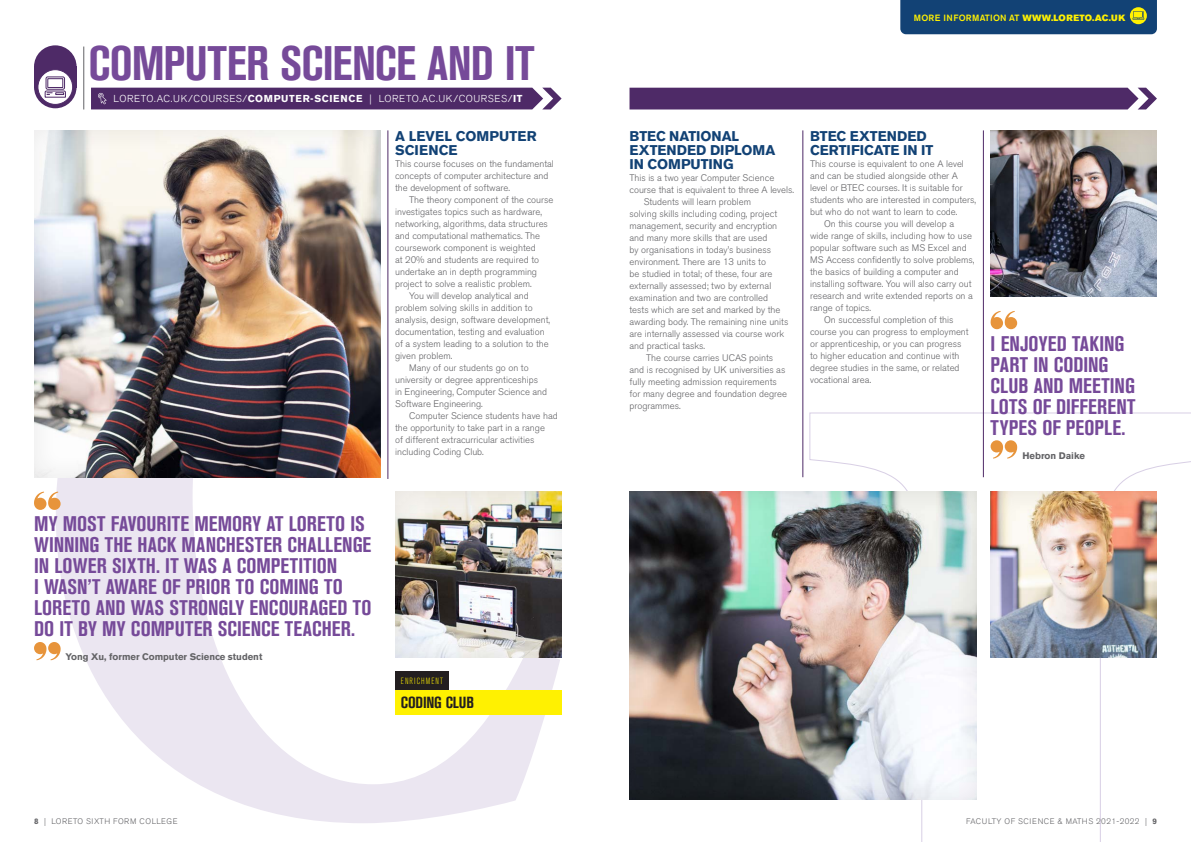
<style>
.page{position:relative;width:1191px;height:842px;background:#fff}
.page>*{position:absolute;margin:0;border:0;box-sizing:border-box;transform-origin:0 0}
.t1{font:700 condensed 48px "Akzidenz Grotesk BE";letter-spacing:-.015em;color:#764a99}
.loreto_tertiary_head{font:700 condensed 21px/21px "Akzidenz Grotesk BE";letter-spacing:.005em;color:#764a99}
.t2{font:700 condensed 16px "Akzidenz Grotesk BE";letter-spacing:-.01em;color:#231f20}
.loreto_tertiary_head-2{font:700 14px/14px "Akzidenz Grotesk BE";color:#124275}
.loreto_body{font:700 14px/14px "Akzidenz Grotesk BE";color:#124275}
.t3{font:300 10px "Akzidenz Grotesk BE";letter-spacing:.055em;color:#fff}
.loreto_body-2{font:300 9.5px/12px "Akzidenz Grotesk BE";color:#636366}
.loreto_body-3{font:700 9.5px "Akzidenz Grotesk BE";color:#636366}
.t4{font:500 9px "Akzidenz Grotesk BE";letter-spacing:.02em;color:#fff101}
.t5{font:300 condensed 9px "Akzidenz Grotesk BE";letter-spacing:.12em;color:#fff101}
.t6{font:300 8px "Akzidenz Grotesk BE";letter-spacing:.05em;color:#636366}
.s1{font-weight:700}
.s2{font-family:"Akzidenz Grotesk BE Super";font-weight:400}
</style>
<div class="page">
<svg style="left:809px;top:412px;width:382px;height:430px"></svg>
<svg style="left:56px;top:478px;width:504px;height:345px"></svg>
<div style="left:34px;top:129px;width:348px;height:349px;background:#231f20;opacity:.1"></div>
<div style="left:34px;top:66px;width:43px;height:42px;background:#4e2a67;border-radius:50%"></div>
<div style="left:34px;top:67px;width:43px;height:21px;background:#4e2a67"></div>
<div style="left:34px;top:45px;width:43px;height:43px;background:#4e2a67;border-radius:50%"></div>
<div style="left:38px;top:70px;width:35px;height:34px;background:#fff;border-radius:50%"></div>
<div style="left:38px;top:69px;width:35px;height:36px;border:1px solid #4e2a67;border-radius:50%"></div>
<svg style="left:44px;top:76px;width:22px;height:22px"></svg>
<svg style="left:374px;top:109px;width:186px;height:391px"></svg>
<svg style="left:34px;top:492px;width:27px;height:18px"></svg>
<svg style="left:34px;top:642px;width:27px;height:18px"></svg>
<div style="left:629px;top:489px;width:349px;height:311px;background:#231f20;opacity:.1"></div>
<div style="left:394px;top:490px;width:169px;height:169px;background:#231f20;opacity:.1"></div>
<div style="left:395px;top:672px;width:54px;height:18px;background:#231f20"></div>
<div style="left:395px;top:690px;width:166px;height:24px;background:#fff101"></div>
<div style="left:91px;top:88px;width:470px;height:21px;background:#4e2a67"></div>
<hr style="left:84px;top:47px;width:1px;height:62px;background:#636366">
<svg style="left:990px;top:311px;width:27px;height:18px"></svg>
<svg style="left:990px;top:440px;width:27px;height:19px"></svg>
<div style="left:989px;top:129px;width:169px;height:169px;background:#231f20;opacity:.1"></div>
<div style="left:989px;top:490px;width:169px;height:169px;background:#231f20;opacity:.1"></div>
<div style="left:629px;top:88px;width:528px;height:21px;background:#4e2a67"></div>
<hr style="left:802px;top:130px;width:1px;height:347px;background:#4e2a67">
<hr style="left:983px;top:130px;width:1px;height:347px;background:#4e2a67">
<hr style="left:388px;top:130px;width:1px;height:349px;background:#4e2a67">
<div style="left:900px;top:0;width:257px;height:34px;background:#124275"></div>
<p class="t1" style="left:88px;top:36px;width:447px">COMPUTER SCIENCE AND IT</p>
<p class="t3" style="left:113px;top:93px;width:410px">LORETO.AC.UK/COURSES/<span class="s1">COMPUTER-SCIENCE</span> | LORETO.AC.UK/COURSES/<span class="s1">IT</span></p>
<p class="loreto_tertiary_head" style="left:34px;top:514px;width:339px">MY MOST FAVOURITE MEMORY AT LORETO IS WINNING THE HACK MANCHESTER CHALLENGE IN LOWER SIXTH. IT WAS A COMPETITION<br>I WASN’T AWARE OF PRIOR TO COMING TO LORETO AND WAS STRONGLY ENCOURAGED TO DO IT BY MY COMPUTER SCIENCE TEACHER.</p>
<p class="loreto_body-3" style="left:66px;top:651px;width:198px">Yong Xu, former Computer Science student</p>
<p class="loreto_tertiary_head-2" style="left:395px;top:129px;width:143px">A LEVEL COMPUTER<br>SCIENCE</p>
<p class="loreto_body-2" style="left:395px;top:158px;width:160px">This course focuses on the fundamental concepts of computer architecture and the development of software.</p>
<p class="loreto_body-2" style="left:395px;top:194px;width:160px;text-indent:14px">The theory component of the course investigates topics such as hardware, networking, algorithms, data structures and computational mathematics. The coursework component is weighted<br>at 20% and students are required to undertake an in depth programming project to solve a realistic problem.</p>
<p class="loreto_body-2" style="left:395px;top:290px;width:157px;text-indent:14px">You will develop analytical and problem solving skills in addition to analysis, design, software development, documentation, testing and evaluation of a system leading to a solution to the given problem.</p>
<p class="loreto_body-2" style="left:395px;top:362px;width:154px;text-indent:14px">Many of our students go on to university or degree apprenticeships in Engineering, Computer Science and<br>Software Engineering.</p>
<p class="loreto_body-2" style="left:395px;top:410px;width:164px;text-indent:14px">Computer Science students have had the opportunity to take part in a range<br>of different extracurricular activities including Coding Club.</p>
<p class="t5" style="left:401px;top:676px;width:44px">ENRICHMENT</p>
<p class="t2" style="left:401px;top:693px;width:75px">CODING CLUB</p>
<p class="t4" style="left:914px;top:12px;width:213px">MORE INFORMATION AT <span class="s2">WWW.LORETO.AC.UK</span></p>
<p class="loreto_tertiary_head-2" style="left:629px;top:129px;width:147px">BTEC NATIONAL<br>EXTENDED DIPLOMA<br>IN COMPUTING</p>
<p class="loreto_body-2" style="left:629px;top:172px;width:166px">This is a two year Computer Science course that is equivalent to three A levels.</p>
<p class="loreto_body-2" style="left:629px;top:196px;width:160px;text-indent:14px">Students will learn problem<br>solving skills including coding, project management, security and encryption and many more skills that are used<br>by organisations in today’s business environment. There are 13 units to<br>be studied in total; of these, four are externally assessed; two by external examination and two are controlled tests which are set and marked by the awarding body. The remaining nine units are internally assessed via course work and practical tasks.</p>
<p class="loreto_body-2" style="left:629px;top:352px;width:159px;text-indent:17px">The course carries UCAS points and is recognised by UK universities as fully meeting admission requirements for many degree and foundation degree programmes.</p>
<p class="loreto_body" style="left:810px;top:129px;width:125px">BTEC EXTENDED<br>CERTIFICATE IN IT</p>
<p class="loreto_body-2" style="left:810px;top:158px;width:167px">This course is equivalent to one A level and can be studied alongside other A level or BTEC courses. It is suitable for students who are interested in computers, but who do not want to learn to code.</p>
<p class="loreto_body-2" style="left:810px;top:218px;width:166px;text-indent:14px">On this course you will develop a wide range of skills, including how to use popular software such as MS Excel and MS Access confidently to solve problems, the basics of building a computer and installing software. You will also carry out research and write extended reports on a range of topics.</p>
<p class="loreto_body-2" style="left:810px;top:314px;width:160px;text-indent:14px">On successful completion of this course you can progress to employment or apprenticeship, or you can progress to higher education and continue with degree studies in the same, or related vocational area.</p>
<p class="loreto_tertiary_head" style="left:990px;top:333px;width:146px">I ENJOYED TAKING<br>PART IN CODING<br>CLUB AND MEETING<br>LOTS OF DIFFERENT<br>TYPES OF PEOPLE.</p>
<p class="loreto_body-3" style="left:1022px;top:450px;width:64px">Hebron Daike</p>
<p class="t6" style="left:34px;top:816px;width:145px"><span class="s1">8</span> | LORETO SIXTH FORM COLLEGE</p>
<p class="t6" style="left:966px;top:816px;width:192px">FACULTY OF SCIENCE &amp; MATHS 2021-2022 | <span class="s1">9</span></p>
</div>
